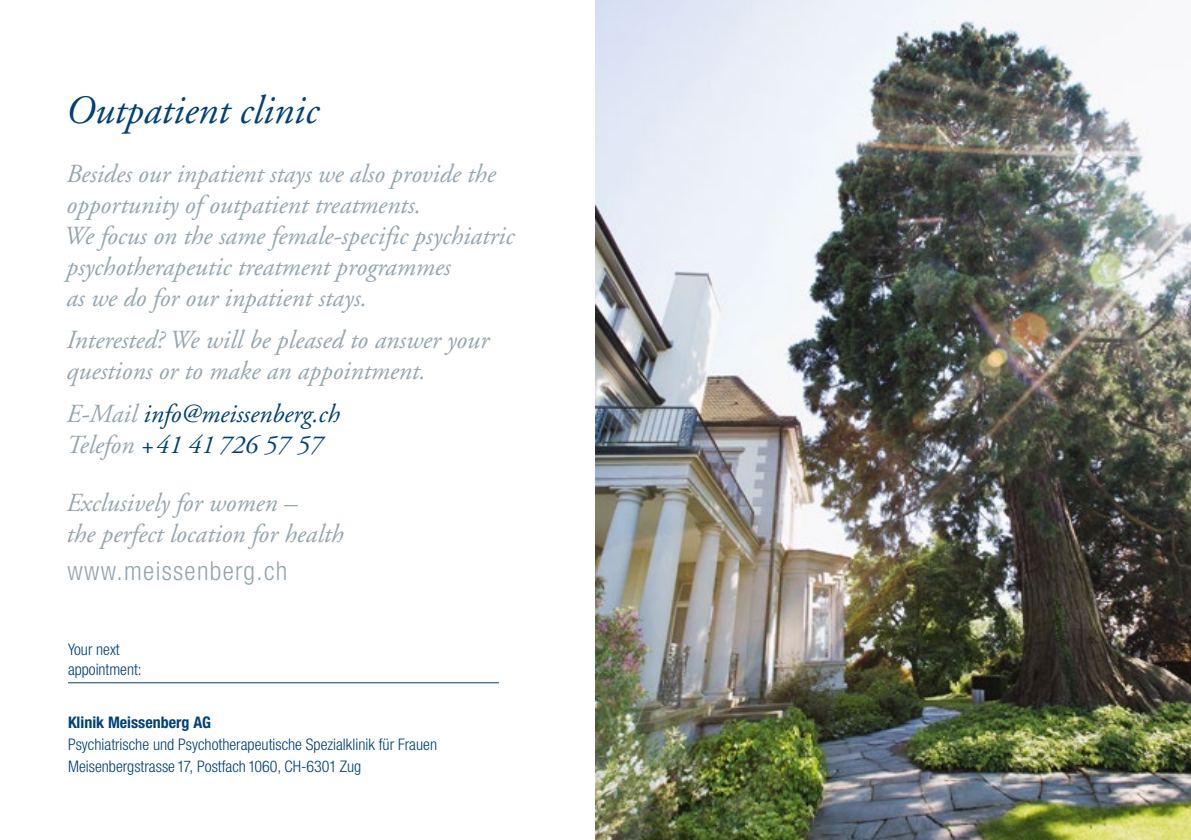
<style>
.page{position:relative;width:1191px;height:840px;background:#fff}
.page>*{position:absolute;margin:0;border:0;box-sizing:border-box;transform-origin:0 0}
.t1{font:italic 40px "Adobe Garamond";color:#004177}
.t2{font:italic 26px/31px "Adobe Garamond";color:#95a6b0}
.t3{font:italic 26px/31px "Adobe Garamond";color:#004177}
.t4{font:300 condensed 26px "Helvetica Neue LT Pro";letter-spacing:.05em;color:#95a6b0}
.t5{font:300 condensed 16px/22px "Helvetica Neue LT Pro";color:#004177}
.t6{font:700 condensed 16px "Helvetica Neue LT Pro";color:#004177}
.s1{color:#95a6b0}
</style>
<div class="page">
<img style="left:595px;top:0;width:596px;height:839px">
<hr style="left:68px;top:682px;width:431px;height:1px;background:#004177">
<h1 class="t1" style="left:66px;top:89px;width:254px">Outpatient clinic</h1>
<p class="t2" style="left:64px;top:159px;width:452px">Besides our inpatient stays we also provide the opportunity of outpatient treatments.<br>We focus on the same female-specific psychiatric psychotherapeutic treatment programmes<br>as we do for our inpatient stays.</p>
<p class="t2" style="left:66px;top:325px;width:424px">Interested? We will be pleased to answer your questions or to make an appointment.</p>
<p class="t3" style="left:66px;top:398px;width:275px"><span class="s1">E-Mail</span> info@meissenberg.ch<br><span class="s1">Telefon</span> +41 41 726 57 57</p>
<p class="t2" style="left:66px;top:487px;width:279px">Exclusively for women –<br>the perfect location for health</p>
<p class="t4" style="left:67px;top:555px;width:221px">www.meissenberg.ch</p>
<p class="t5" style="left:68px;top:639px;width:75px;line-height:20px">Your next appointment:</p>
<p class="t6" style="left:68px;top:712px;width:145px">Klinik Meissenberg AG</p>
<p class="t5" style="left:68px;top:732px;width:370px">Psychiatrische und Psychotherapeutische Spezialklinik für Frauen<br>Meisenbergstrasse 17, Postfach 1060, CH-6301 Zug</p>
</div>
